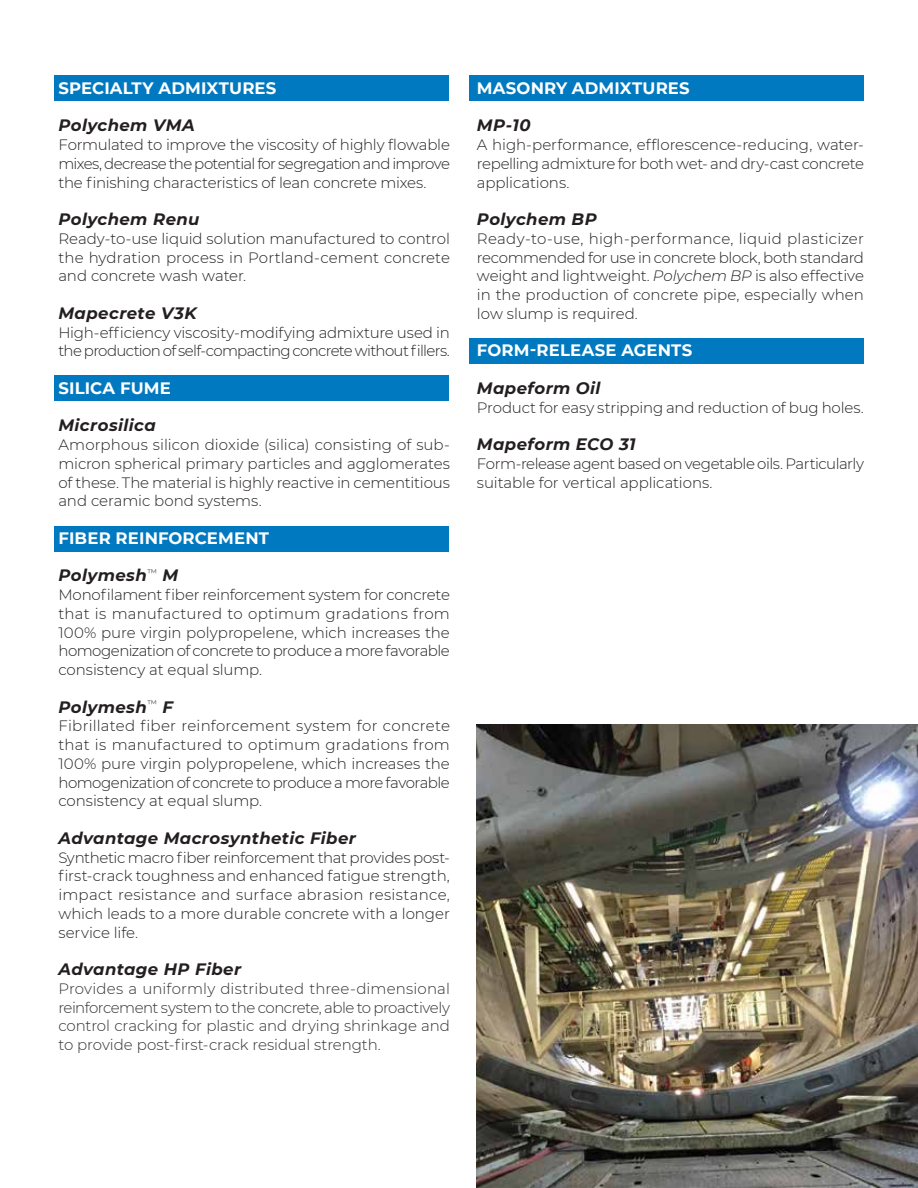
<style>
.page{position:relative;width:918px;height:1188px;background:#fff}
.page>*{position:absolute;margin:0;border:0;box-sizing:border-box;transform-origin:0 0}
.t1{font:italic 700 16.5px "Montserrat";letter-spacing:.025em;color:#231f20}
.t2{font:700 16.5px "Montserrat";letter-spacing:.005em;color:#fff}
.t3{font:300 15px/18.8px "Montserrat";letter-spacing:-.015em;color:#231f20;text-align:justify}
.t4{font:300 15px/18.8px "Montserrat";letter-spacing:-.005em;color:#333132;text-align:justify}
.s1{font-style:italic}
</style>
<div class="page">
<div style="left:54px;top:76px;width:395px;height:25px;background:#0079c1"></div>
<div style="left:54px;top:375px;width:395px;height:26px;background:#0079c1"></div>
<div style="left:54px;top:526px;width:395px;height:26px;background:#0079c1"></div>
<div style="left:469px;top:338px;width:395px;height:26px;background:#0079c1"></div>
<div style="left:469px;top:76px;width:395px;height:25px;background:#0079c1"></div>
<img style="left:477px;top:725px;width:441px;height:463px">
<p class="t2" style="left:58px;top:76px;width:219px">SPECIALTY ADMIXTURES</p>
<p class="t1" style="left:58px;top:114px;width:138px">Polychem VMA</p>
<p class="t3" style="left:58px;top:135px;width:393px">Formulated to improve the viscosity of highly flowable mixes, decrease the potential for segregation and improve the finishing characteristics of lean concrete mixes.</p>
<p class="t1" style="left:58px;top:207px;width:142px">Polychem Renu</p>
<p class="t3" style="left:58px;top:229px;width:393px">Ready-to-use liquid solution manufactured to control the hydration process in Portland-cement concrete and concrete wash water.</p>
<p class="t1" style="left:58px;top:301px;width:140px">Mapecrete V3K</p>
<p class="t3" style="left:58px;top:323px;width:393px">High-efficiency viscosity-modifying admixture used in the production of self-compacting concrete without fillers.</p>
<p class="t2" style="left:58px;top:376px;width:114px">SILICA FUME</p>
<p class="t1" style="left:58px;top:414px;width:99px">Microsilica</p>
<p class="t3" style="left:58px;top:435px;width:393px">Amorphous silicon dioxide (silica) consisting of sub&shy;micron spherical primary particles and agglomerates of these. The material is highly reactive in cementitious and ceramic bond systems.</p>
<p class="t2" style="left:58px;top:526px;width:212px">FIBER REINFORCEMENT</p>
<p class="t1" style="left:58px;top:564px;width:121px">Polymesh<sup>™</sup> M</p>
<p class="t3" style="left:58px;top:585px;width:393px">Monofilament fiber reinforcement system for concrete that is manufactured to optimum gradations from 100% pure virgin polypropelene, which increases the homogenization of concrete to produce a more favorable consistency at equal slump.</p>
<p class="t1" style="left:58px;top:695px;width:116px">Polymesh<sup>™</sup> F</p>
<p class="t3" style="left:58px;top:716px;width:393px">Fibrillated fiber reinforcement system for concrete that is manufactured to optimum gradations from 100% pure virgin polypropelene, which increases the homogenization of concrete to produce a more favorable consistency at equal slump.</p>
<p class="t1" style="left:58px;top:826px;width:299px">Advantage Macrosynthetic Fiber</p>
<p class="t3" style="left:58px;top:848px;width:393px">Synthetic macro fiber reinforcement that provides post&shy;first-crack toughness and enhanced fatigue strength, impact resistance and surface abrasion resistance, which leads to a more durable concrete with a longer service life.</p>
<p class="t1" style="left:58px;top:957px;width:184px">Advantage HP Fiber</p>
<p class="t4" style="left:58px;top:979px;width:393px">Provides a uniformly distributed three-dimensional reinforcement system to the concrete, able to proactively control cracking for plastic and drying shrinkage and to provide post-first-crack residual strength.</p>
<p class="t2" style="left:477px;top:76px;width:214px">MASONRY ADMIXTURES</p>
<p class="t1" style="left:477px;top:114px;width:55px">MP-10</p>
<p class="t3" style="left:477px;top:135px;width:389px">A high-performance, efflorescence-reducing, water&shy;repelling admixture for both wet- and dry-cast concrete applications.</p>
<p class="t1" style="left:477px;top:207px;width:121px">Polychem BP</p>
<p class="t3" style="left:477px;top:229px;width:389px">Ready-to-use, high-performance, liquid plasticizer recommended for use in concrete block, both standard weight and lightweight. <span class="s1">Polychem BP</span> is also effective in the production of concrete pipe, especially when low slump is required.</p>
<p class="t2" style="left:477px;top:339px;width:217px">FORM-RELEASE AGENTS</p>
<p class="t1" style="left:477px;top:376px;width:125px">Mapeform Oil</p>
<p class="t3" style="left:477px;top:398px;width:388px">Product for easy stripping and reduction of bug holes.</p>
<p class="t1" style="left:477px;top:432px;width:160px">Mapeform ECO 31</p>
<p class="t3" style="left:477px;top:454px;width:389px">Form-release agent based on vegetable oils. Particularly suitable for vertical applications.</p>
</div>
